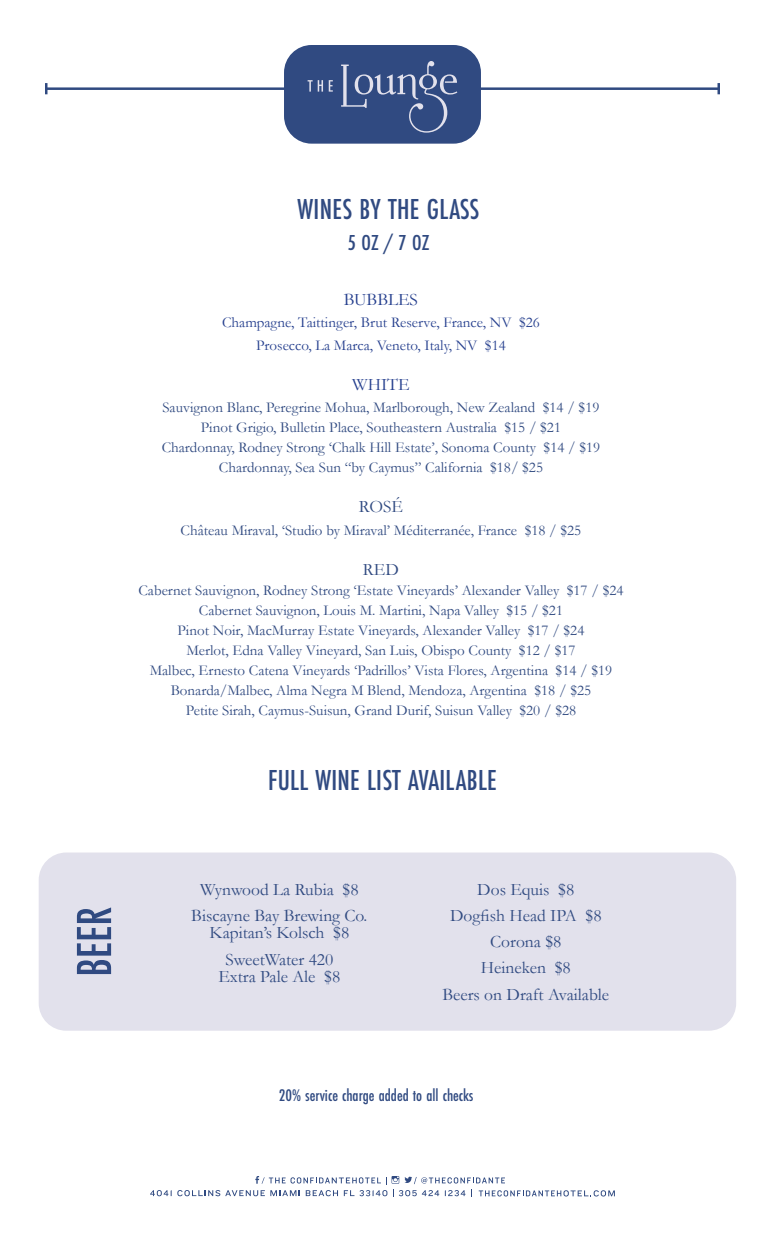
<style>
.page{position:relative;width:765px;height:1260px;background:#fff}
.page>*{position:absolute;margin:0;border:0;box-sizing:border-box;transform-origin:0 0}
.t1{font:500 51.25px "Futura PT Cond";color:#304a81}
.t2{font:500 30px "Futura PT Cond";letter-spacing:.01em;color:#304a81}
.t3{font:500 22.5px "Futura PT Cond";color:#304a81}
.t4{font:17.5px "Garamond";color:#304a81}
.t5{font:500 17.5px "Futura PT Cond";color:#304a81}
.t6{font:17.5px "Garamond";color:#253f8e}
.Subheadline{font:15px "Garamond";color:#304a81}
.t7{font:15px "Garamond";color:#253f8e}
</style>
<div class="page">
<div style="left:39px;top:853px;width:697px;height:178px;background:#e2e1ec;border-radius:28px"></div>
<hr style="left:46px;top:87px;width:673px;height:3px;background:#304a81">
<svg style="left:718px;top:83px;width:2px;height:11px"></svg>
<svg style="left:45px;top:83px;width:3px;height:11px"></svg>
<div style="left:284px;top:45px;width:197px;height:99px;background:#304a81;border-radius:28px"></div>
<svg style="left:308px;top:80px;width:15px;height:12px"></svg>
<svg style="left:329px;top:80px;width:4px;height:12px"></svg>
<svg style="left:341px;top:61px;width:116px;height:72px"></svg>
<svg style="left:255px;top:1176px;width:250px;height:8px"></svg>
<svg style="left:150px;top:1190px;width:150px;height:6px"></svg>
<svg style="left:306px;top:1190px;width:32px;height:6px"></svg>
<svg style="left:344px;top:1190px;width:43px;height:6px"></svg>
<svg style="left:393px;top:1190px;width:46px;height:7px"></svg>
<svg style="left:445px;top:1190px;width:20px;height:6px"></svg>
<svg style="left:479px;top:1190px;width:136px;height:7px"></svg>
<p class="t2" style="left:298px;top:191px;width:183px">WINES BY THE GLASS</p>
<p class="t3" style="left:348px;top:230px;width:83px">5 OZ / 7 OZ</p>
<p class="t6" style="left:344px;top:288px;width:76px">BUBBLES</p>
<p class="t7" style="left:222px;top:313px;width:319px">Champagne, Taittinger, Brut Reserve, France, NV $26</p>
<p class="t7" style="left:256px;top:335px;width:251px">Prosecco, La Marca, Veneto, Italy, NV $14</p>
<p class="t6" style="left:352px;top:373px;width:59px">WHITE</p>
<p class="Subheadline" style="left:162px;top:398px;width:438px">Sauvignon Blanc, Peregrine Mohua, Marlborough, New Zealand $14 / $19</p>
<p class="Subheadline" style="left:201px;top:418px;width:362px">Pinot Grigio, Bulletin Place, Southeastern Australia $15 / $21</p>
<p class="Subheadline" style="left:162px;top:438px;width:440px">Chardonnay, Rodney Strong ‘Chalk Hill Estate’, Sonoma County $14 / $19</p>
<p class="Subheadline" style="left:219px;top:458px;width:326px">Chardonnay, Sea Sun “by Caymus” California $18/ $25</p>
<p class="t4" style="left:359px;top:495px;width:46px">ROSÉ</p>
<p class="Subheadline" style="left:181px;top:520px;width:402px">Château Miraval, ‘Studio by Miraval’ Méditerranée, France $18 / $25</p>
<p class="t4" style="left:363px;top:558px;width:37px">RED</p>
<p class="Subheadline" style="left:138px;top:580px;width:487px">Cabernet Sauvignon, Rodney Strong ‘Estate Vineyards’ Alexander Valley $17 / $24</p>
<p class="Subheadline" style="left:199px;top:600px;width:366px">Cabernet Sauvignon, Louis M. Martini, Napa Valley $15 / $21</p>
<p class="Subheadline" style="left:178px;top:620px;width:408px">Pinot Noir, MacMurray Estate Vineyards, Alexander Valley $17 / $24</p>
<p class="Subheadline" style="left:186px;top:640px;width:391px">Merlot, Edna Valley Vineyard, San Luis, Obispo County $12 / $17</p>
<p class="Subheadline" style="left:150px;top:660px;width:464px">Malbec, Ernesto Catena Vineyards ‘Padrillos’ Vista Flores, Argentina $14 / $19</p>
<p class="Subheadline" style="left:171px;top:680px;width:422px">Bonarda/Malbec, Alma Negra M Blend, Mendoza, Argentina $18 / $25</p>
<p class="Subheadline" style="left:186px;top:700px;width:392px">Petite Sirah, Caymus-Suisun, Grand Durif, Suisun Valley $20 / $28</p>
<p class="t2" style="left:268px;top:762px;width:230px">FULL WINE LIST AVAILABLE</p>
<p class="t1" style="left:64px;top:977px;width:72px;rotate:-90deg">BEER</p>
<p class="t4" style="left:200px;top:877px;width:160px">Wynwood La Rubia $8</p>
<p class="t4" style="left:191px;top:904px;width:178px">Biscayne Bay Brewing Co.</p>
<p class="t4" style="left:209px;top:921px;width:142px">Kapitan’s Kolsch $8</p>
<p class="t4" style="left:225px;top:947px;width:110px">SweetWater 420</p>
<p class="t4" style="left:218px;top:965px;width:123px">Extra Pale Ale $8</p>
<p class="t4" style="left:477px;top:877px;width:99px">Dos Equis $8</p>
<p class="t4" style="left:450px;top:904px;width:153px">Dogfish Head IPA $8</p>
<p class="t4" style="left:490px;top:930px;width:73px">Corona $8</p>
<p class="t4" style="left:481px;top:956px;width:91px">Heineken $8</p>
<p class="t4" style="left:442px;top:982px;width:168px">Beers on Draft Available</p>
<p class="t5" style="left:279px;top:1084px;width:196px">20% service charge added to all checks</p>
</div>
